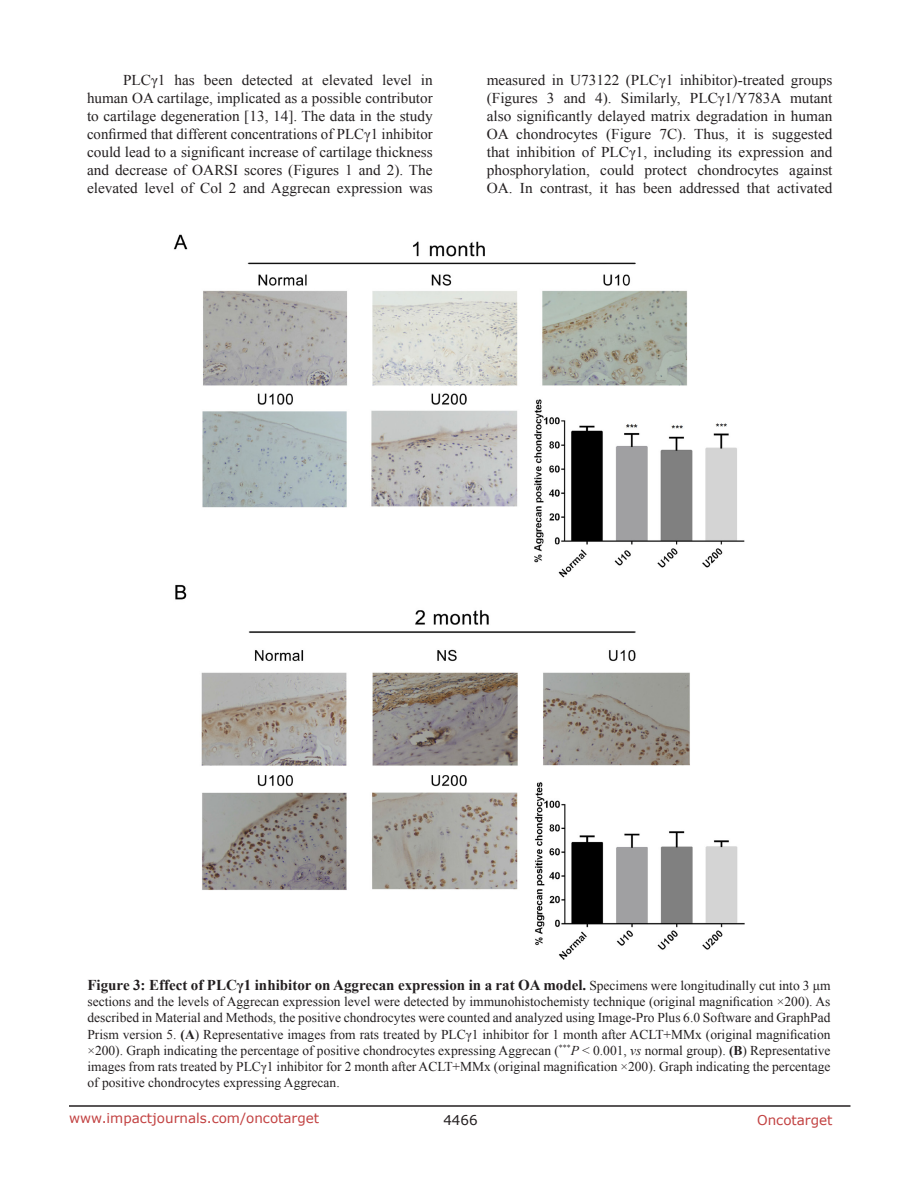
<style>
.page{position:relative;width:918px;height:1188px;background:#fff}
.page>*{position:absolute;margin:0;border:0;box-sizing:border-box;transform-origin:0 0}
.BodyText{font:15px/18px "Times New Roman";color:#231f20;text-align:justify}
.Figuretrx{font:700 15px "Times New Roman";color:#231f20}
.Figuretrx-2{font:13.5px/16.2px "Times New Roman";color:#231f20;text-align:justify}
.t1{font:13.5px "Verdana";color:#c24141}
.t2{font:13.5px "Verdana";color:#231f20}
.s1{font-weight:400;font-size:13.5px}
.s2{font-weight:700}
.s3{font-style:italic}
</style>
<div class="page">
<hr style="left:69px;top:1105px;width:781px;height:2px;background:#231f20">
<img style="left:174px;top:234px;width:570px;height:726px">
<p class="BodyText" style="left:87px;top:71px;width:347px;text-indent:36px">PLCγ1 has been detected at elevated level in human OA cartilage, implicated as a possible contributor to cartilage degeneration [13, 14]. The data in the study confirmed that different concentrations of PLCγ1 inhibitor could lead to a significant increase of cartilage thickness and decrease of OARSI scores (Figures 1 and 2). The elevated level of Col 2 and Aggrecan expression was</p>
<p class="BodyText" style="left:487px;top:71px;width:347px">measured in U73122 (PLCγ1 inhibitor)-treated groups (Figures 3 and 4). Similarly, PLCγ1/Y783A mutant also significantly delayed matrix degradation in human OA chondrocytes (Figure 7C). Thus, it is suggested that inhibition of PLCγ1, including its expression and phosphorylation, could protect chondrocytes against OA. In contrast, it has been addressed that activated</p>
<p class="Figuretrx" style="left:87px;top:975px;width:745px">Figure 3: Effect of PLCγ1 inhibitor on Aggrecan expression in a rat OA model. <span class="s1">Specimens were longitudinally cut into 3 μm</span></p>
<p class="Figuretrx-2" style="left:87px;top:993px;width:745px">sections and the levels of Aggrecan expression level were detected by immunohistochemisty technique (original magnification ×200). As described in Material and Methods, the positive chondrocytes were counted and analyzed using Image-Pro Plus 6.0 Software and GraphPad Prism version 5. <span class="s2">(A</span>) Representative images from rats treated by PLCγ1 inhibitor for 1 month after ACLT+MMx (original magnification ×200). Graph indicating the percentage of positive chondrocytes expressing Aggrecan (<sup>***</sup><span class="s3">P</span> &lt; 0.001, <span class="s3">vs</span> normal group). <span class="s2">(B</span>) Representative images from rats treated by PLCγ1 inhibitor for 2 month after ACLT+MMx (original magnification ×200). Graph indicating the percentage of positive chondrocytes expressing Aggrecan.</p>
<p class="t1" style="left:69px;top:1109px;width:252px">www.impactjournals.com/oncotarget</p>
<p class="t2" style="left:443px;top:1111px;width:36px">4466</p>
<p class="t1" style="left:757px;top:1111px;width:77px">Oncotarget</p>
</div>
